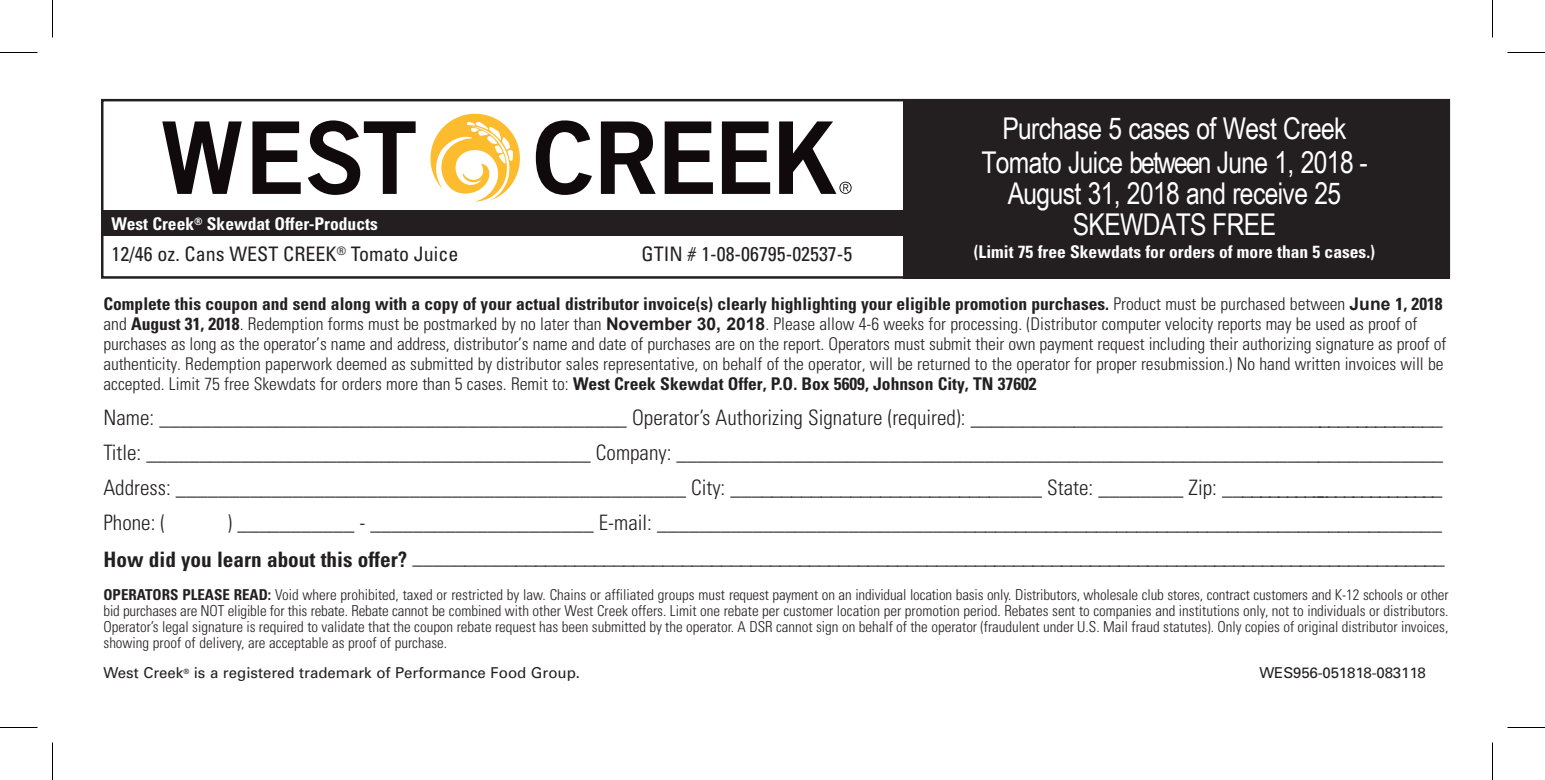
<style>
.page{position:relative;width:1545px;height:780px;background:#fff}
.page>*{position:absolute;margin:0;border:0;box-sizing:border-box;transform-origin:0 0}
.t1{font:30px/34.2px "Arial Narrow";letter-spacing:-.02em;color:#fff;text-align:center}
.t2{font:300 condensed 21.25px/35px "Univers";color:#231f20;text-align:justify}
.t3{font:condensed 20px "Univers";color:#231f20}
.t4{font:300 condensed 17.5px/20px "Univers";color:#231f20}
.t5{font:700 condensed 17.5px "Univers";color:#fff}
.t6{font:300 condensed 15px/16.2px "Univers";color:#231f20;text-align:justify}
.t7{font:15px "Univers";color:#231f20}
.s1{font-weight:700}
.s2{font-family:"Arial";font-weight:700;font-stretch:normal}
</style>
<div class="page">
<div style="left:101px;top:99px;width:1349px;height:180px;border:2px solid #231f20"></div>
<div style="left:102px;top:211px;width:806px;height:25px;background:#231f20"></div>
<div style="left:903px;top:101px;width:546px;height:178px;background:#231f20"></div>
<svg style="left:162px;top:121px;width:80px;height:73px"></svg>
<svg style="left:252px;top:121px;width:49px;height:73px"></svg>
<svg style="left:665px;top:121px;width:48px;height:73px"></svg>
<svg style="left:722px;top:121px;width:48px;height:73px"></svg>
<svg style="left:308px;top:120px;width:108px;height:75px"></svg>
<svg style="left:536px;top:120px;width:56px;height:75px"></svg>
<svg style="left:601px;top:121px;width:55px;height:73px"></svg>
<svg style="left:430px;top:114px;width:90px;height:88px"></svg>
<svg style="left:779px;top:121px;width:73px;height:73px"></svg>
<hr style="left:0;top:52px;width:38px;height:1px;background:#000">
<hr style="left:1508px;top:52px;width:37px;height:1px;background:#000">
<hr style="left:0;top:727px;width:38px;height:1px;background:#000">
<hr style="left:1508px;top:727px;width:37px;height:1px;background:#000">
<hr style="left:52px;top:0;width:1px;height:38px;background:#000">
<hr style="left:52px;top:742px;width:1px;height:38px;background:#000">
<hr style="left:1492px;top:0;width:1px;height:38px;background:#000">
<hr style="left:1492px;top:742px;width:1px;height:38px;background:#000">
<p class="t5" style="left:112px;top:213px;width:268px">West Creek<sup>®</sup> Skewdat Offer-Products</p>
<p class="t3" style="left:112px;top:242px;width:348px">12/46 oz. Cans WEST CREEK<sup>®</sup> Tomato Juice</p>
<p class="t3" style="left:642px;top:242px;width:212px">GTIN # 1-08-06795-02537-5</p>
<h1 class="t1" style="left:981px;top:110px;width:388px">Purchase 5 cases of West Creek<br>Tomato Juice between June 1, 2018 -</h1>
<h1 class="t1" style="left:1008px;top:177px;width:335px;line-height:31px">August 31, 2018 and receive 25<br>SKEWDATS FREE</h1>
<p class="t5" style="left:974px;top:241px;width:403px">(Limit 75 free Skewdats for orders of more than 5 cases.)</p>
<p class="t4" style="left:104px;top:293px;width:1344px"><span class="s1">Complete this coupon and send along with a copy of your actual distributor invoice(s) clearly highlighting your eligible promotion purchases.</span> Product must be purchased between <span class="s2">June</span> <span class="s1">1, 2018 </span>and <span class="s1">August 31, 2018</span>. Redemption forms must be postmarked by no later than <span class="s2">November 30, 2018</span>. Please allow 4-6 weeks for processing. (Distributor computer velocity reports may be used as proof of purchases as long as the operator’s name and address, distributor’s name and date of purchases are on the report. Operators must submit their own payment request including their authorizing signature as proof of authenticity. Redemption paperwork deemed as submitted by distributor sales representative, on behalf of the operator, will be returned to the operator for proper resubmission.) No hand written invoices will be accepted. Limit 75 free Skewdats for orders more than 5 cases. Remit to: <span class="s1">West Creek Skewdat Offer, P.O. Box 5609, Johnson City, TN 37602</span></p>
<p class="t2" style="left:103px;top:400px;width:1341px">Name: ____________________________________________ Operator’s Authorizing Signature (required): _______________________________________________ Title: __________________________________________ Company: _________________________________________________________________________ Address: ________________________________________________ City: _______________________________ State: ________ Zip: _________________________ Phone: (</p>
<p class="t2" style="left:103px;top:505px;width:1343px;text-align:right">) ___________ - _____________________ E-mail: ____________________________________________________________________________<br><span class="s1">How did you learn about this offer?</span> __________________________________________________________________________________________________________</p>
<p class="t6" style="left:103px;top:586px;width:1347px"><span class="s1">OPERATORS PLEASE READ:</span> Void where prohibited, taxed or restricted by law. Chains or affiliated groups must request payment on an individual location basis only. Distributors, wholesale club stores, contract customers and K-12 schools or other bid purchases are NOT eligible for this rebate. Rebate cannot be combined with other West Creek offers. Limit one rebate per customer location per promotion period. Rebates sent to companies and institutions only, not to individuals or distributors.<br>Operator’s legal signature is required to validate that the coupon rebate request has been submitted by the operator. A DSR cannot sign on behalf of the operator (fraudulent under U.S. Mail fraud statutes). Only copies of original distributor invoices, showing proof of delivery, are acceptable as proof of purchase.</p>
<p class="t7" style="left:104px;top:664px;width:478px">West Creek<sup>®</sup> is a registered trademark of Performance Food Group.</p>
<p class="t7" style="left:1259px;top:664px;width:168px">WES956-051818-083118</p>
</div>
